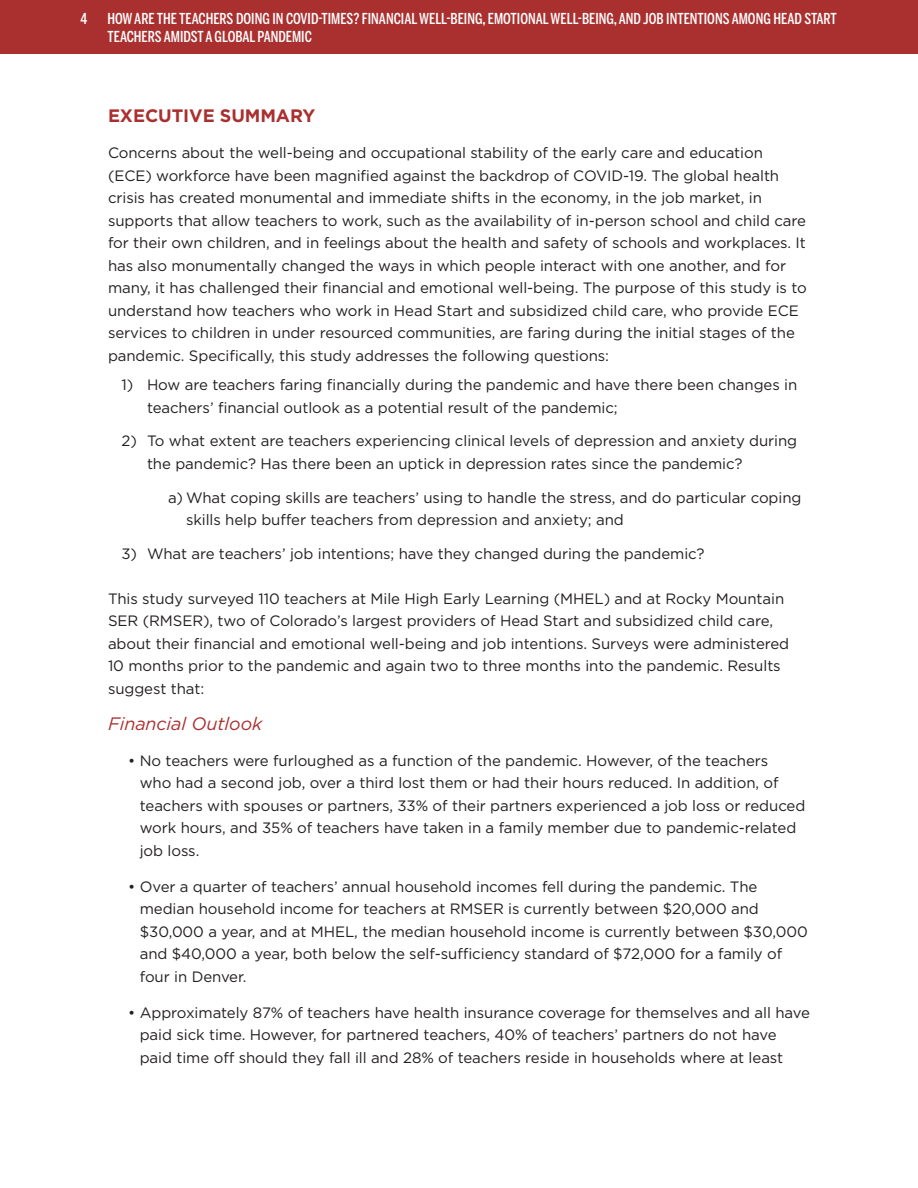
<style>
.page{position:relative;width:918px;height:1188px;background:#fff}
.page>*{position:absolute;margin:0;border:0;box-sizing:border-box;transform-origin:0 0}
.Normal__Web{font:700 18px "Gotham";letter-spacing:-.005em;color:#aa3030}
.Normal__Web-2{font:italic 18px "Gotham";letter-spacing:-.005em;color:#aa3030}
.Normal__Web-3{font:15px/22.5px "Gotham";letter-spacing:-.005em;color:#231f20}
.List_Paragraph{font:15px/22.5px "Gotham";letter-spacing:-.005em;color:#231f20}
.t1{font:500 15px/18px "Benton Sans Compressed";color:#fff}
</style>
<div class="page">
<div style="left:0;top:0;width:918px;height:54px;background:#aa3030"></div>
<p class="t1" style="left:80px;top:9px;width:8px">4</p>
<p class="t1" style="left:107px;top:9px;width:731px">HOW ARE THE TEACHERS DOING IN COVID-TIMES? FINANCIAL WELL-BEING, EMOTIONAL WELL-BEING, AND JOB INTENTIONS AMONG HEAD START<br>TEACHERS AMIDST A GLOBAL PANDEMIC</p>
<p class="Normal__Web" style="left:108px;top:104px;width:209px">EXECUTIVE SUMMARY</p>
<p class="Normal__Web-3" style="left:108px;top:142px;width:700px">Concerns about the well-being and occupational stability of the early care and education (ECE) workforce have been magnified against the backdrop of COVID-19. The global health crisis has created monumental and immediate shifts in the economy, in the job market, in supports that allow teachers to work, such as the availability of in-person school and child care for their own children, and in feelings about the health and safety of schools and workplaces. It has also monumentally changed the ways in which people interact with one another, and for many, it has challenged their financial and emotional well-being. The purpose of this study is to understand how teachers who work in Head Start and subsidized child care, who provide ECE services to children in under resourced communities, are faring during the initial stages of the pandemic. Specifically, this study addresses the following questions:</p>
<p class="List_Paragraph" style="left:147px;top:373px;width:652px;text-indent:-26px">1) How are teachers faring financially during the pandemic and have there been changes in teachers’ financial outlook as a potential result of the pandemic;</p>
<p class="List_Paragraph" style="left:147px;top:430px;width:652px;text-indent:-26px">2) To what extent are teachers experiencing clinical levels of depression and anxiety during the pandemic? Has there been an uptick in depression rates since the pandemic?</p>
<p class="List_Paragraph" style="left:186px;top:486px;width:617px;text-indent:-18px">a) What coping skills are teachers’ using to handle the stress, and do particular coping skills help buffer teachers from depression and anxiety; and</p>
<p class="List_Paragraph" style="left:122px;top:542px;width:585px">3) What are teachers’ job intentions; have they changed during the pandemic?</p>
<p class="Normal__Web-3" style="left:108px;top:587px;width:683px">This study surveyed 110 teachers at Mile High Early Learning (MHEL) and at Rocky Mountain SER (RMSER), two of Colorado’s largest providers of Head Start and subsidized child care, about their financial and emotional well-being and job intentions. Surveys were administered 10 months prior to the pandemic and again two to three months into the pandemic. Results suggest that:</p>
<p class="Normal__Web-2" style="left:108px;top:712px;width:156px">Financial Outlook</p>
<p class="Normal__Web-3" style="left:140px;top:749px;width:667px;text-indent:-12px">• No teachers were furloughed as a function of the pandemic. However, of the teachers<br>who had a second job, over a third lost them or had their hours reduced. In addition, of teachers with spouses or partners, 33% of their partners experienced a job loss or reduced work hours, and 35% of teachers have taken in a family member due to pandemic-related job loss.</p>
<p class="Normal__Web-3" style="left:140px;top:875px;width:670px;text-indent:-12px">• Over a quarter of teachers’ annual household incomes fell during the pandemic. The median household income for teachers at RMSER is currently between $20,000 and $30,000 a year, and at MHEL, the median household income is currently between $30,000 and $40,000 a year, both below the self-sufficiency standard of $72,000 for a family of four in Denver.</p>
<p class="Normal__Web-3" style="left:140px;top:1001px;width:672px;text-indent:-12px">• Approximately 87% of teachers have health insurance coverage for themselves and all have paid sick time. However, for partnered teachers, 40% of teachers’ partners do not have paid time off should they fall ill and 28% of teachers reside in households where at least</p>
</div>
